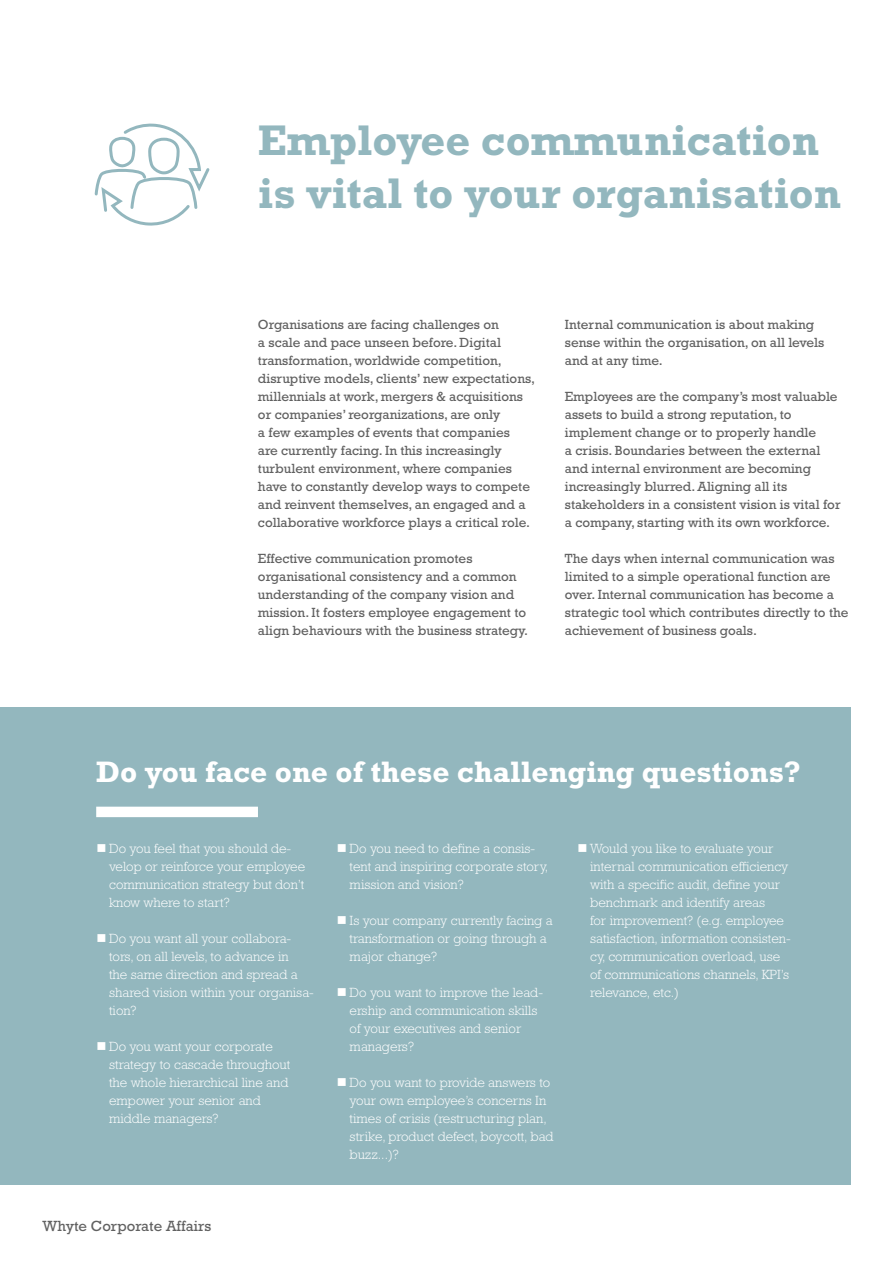
<style>
.page{position:relative;width:893px;height:1263px;background:#fff}
.page>*{position:absolute;margin:0;border:0;box-sizing:border-box;transform-origin:0 0}
.t1{font:700 43.5px/52.5px "Rockwell Std";color:#93b7be}
.t2{font:700 30px "Rockwell Std";color:#fff}
.t3{font:15px "Rockwell Std";color:#616161}
.t4{font:13.5px/18px "Rockwell Std";color:#616161}
.t5{font:300 13.5px/18px "Rockwell Std";color:#fff}
</style>
<div class="page">
<div style="left:0;top:708px;width:850px;height:477px;background:#93b7be"></div>
<div style="left:96px;top:807px;width:162px;height:10px;background:#fff"></div>
<svg style="left:94px;top:123px;width:116px;height:103px"></svg>
<h1 class="t1" style="left:258px;top:114px;width:584px">Employee communication is vital to your organisation</h1>
<p class="t4" style="left:258px;top:316px;width:279px">Organisations are facing challenges on<br>a scale and pace unseen before. Digital transformation, worldwide competition, disruptive models, clients’ new expectations, millennials at work, mergers &amp; acquisitions or companies’ reorganizations, are only<br>a few examples of events that companies<br>are currently facing. In this increasingly turbulent environment, where companies have to constantly develop ways to compete and reinvent themselves, an engaged and a collaborative workforce plays a critical role.</p>
<p class="t4" style="left:258px;top:550px;width:272px">Effective communication promotes organisational consistency and a common understanding of the company vision and mission. It fosters employee engagement to align behaviours with the business strategy.</p>
<p class="t4" style="left:565px;top:316px;width:261px">Internal communication is about making sense within the organisation, on all levels and at any time.</p>
<p class="t4" style="left:565px;top:388px;width:277px">Employees are the company’s most valuable assets to build a strong reputation, to implement change or to properly handle<br>a crisis. Boundaries between the external and internal environment are becoming increasingly blurred. Aligning all its stakeholders in a consistent vision is vital for a company, starting with its own workforce.</p>
<p class="t4" style="left:565px;top:550px;width:285px">The days when internal communication was limited to a simple operational function are over. Internal communication has become a strategic tool which contributes directly to the achievement of business goals.</p>
<h2 class="t2" style="left:96px;top:754px;width:706px">Do you face one of these challenging questions?</h2>
<p class="t5" style="left:109px;top:839px;width:198px;text-indent:-13px">■ Do you feel that you should de&shy;velop or reinforce your employee communication strategy but don’t know where to start?</p>
<p class="t5" style="left:109px;top:929px;width:206px;text-indent:-13px">■ Do you want all your collabora&shy;tors, on all levels, to advance in<br>the same direction and spread a shared vision within your organisa&shy;tion?</p>
<p class="t5" style="left:109px;top:1037px;width:183px;text-indent:-13px">■ Do you want your corporate strategy to cascade throughout the whole hierarchical line and empower your senior and middle managers?</p>
<p class="t3" style="left:43px;top:1217px;width:170px">Whyte Corporate Affairs</p>
<p class="t5" style="left:350px;top:839px;width:200px;text-indent:-13px">■ Do you need to define a consis&shy;tent and inspiring corporate story, mission and vision?</p>
<p class="t5" style="left:350px;top:911px;width:204px;text-indent:-13px">■ Is your company currently facing a transformation or going through a major change?</p>
<p class="t5" style="left:350px;top:983px;width:195px;text-indent:-13px">■ Do you want to improve the lead&shy;ership and communication skills of your executives and senior managers?</p>
<p class="t5" style="left:350px;top:1073px;width:205px;text-indent:-13px">■ Do you want to provide answers to your own employee’s concerns In times of crisis (restructuring plan, strike, product defect, boycott, bad buzz...)?</p>
<p class="t5" style="left:590px;top:839px;width:202px;text-indent:-13px">■ Would you like to evaluate your internal communication efficiency with a specific audit, define your benchmark and identify areas<br>for improvement? (e.g. employee satisfaction, information consisten&shy;cy, communication overload, use of communications channels, KPI’s relevance, etc.)</p>
</div>
